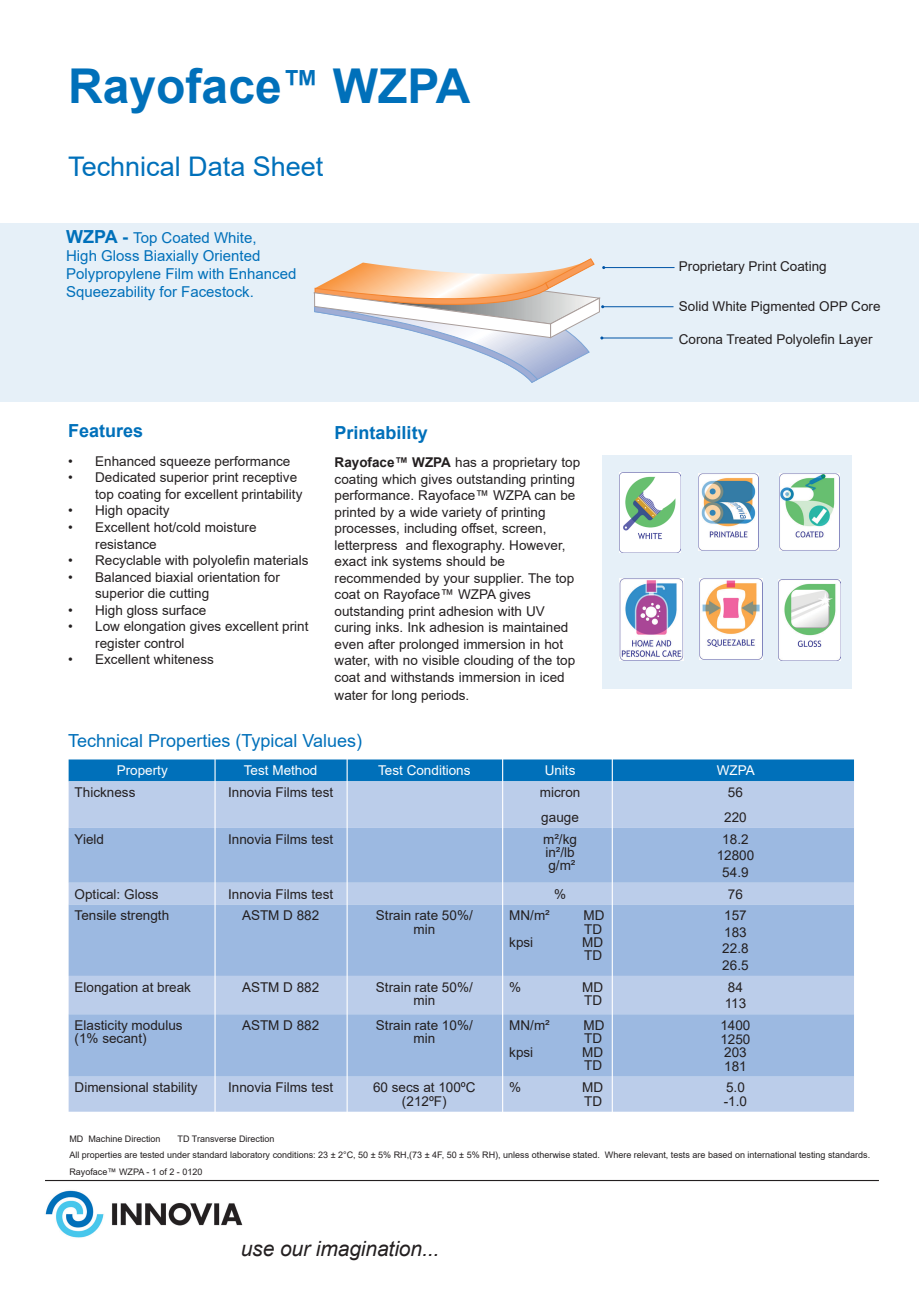
<style>
.page{position:relative;width:919px;height:1289px;background:#fff}
.page>*{position:absolute;margin:0;border:0;box-sizing:border-box;transform-origin:0 0}
.t1{font:700 48px "Arial";color:#0070ba}
.t2{font:27px "Arial";color:#0070ba}
.t3{font:italic 21px "Arial";letter-spacing:-.005em;color:#231f20}
.t4{font:18px "Arial";color:#0070ba}
.t5{font:700 18px "Arial";color:#0070ba}
.t6{font:15px/18px "Arial";color:#0070ba}
.t7{font:13.5px/16.5px "Arial";color:#231f20}
.t8{font:13.5px "Arial";color:#fff}
.t9{font:9px/16.5px "Arial";color:#231f20}
.s1{font-size:37.5px}
.s2{font-weight:700;font-size:18px}
.s3{font-weight:700}
</style>
<div class="page">
<div style="left:0;top:223px;width:918px;height:179px;background:#e6f0f8"></div>
<div style="left:602px;top:455px;width:250px;height:233px;background:#e6f0f8"></div>
<hr style="left:602px;top:306px;width:71px;height:1px;background:#0054a6">
<hr style="left:601px;top:337px;width:71px;height:1px;background:#0054a6">
<hr style="left:603px;top:267px;width:71px;height:1px;background:#0054a6">
<img style="left:779px;top:473px;width:60px;height:77px">
<img style="left:698px;top:473px;width:60px;height:78px">
<img style="left:619px;top:472px;width:61px;height:80px">
<svg style="left:313px;top:258px;width:292px;height:125px"></svg>
<img style="left:619px;top:578px;width:64px;height:83px">
<img style="left:699px;top:578px;width:63px;height:82px">
<img style="left:778px;top:579px;width:62px;height:81px">
<div style="left:69px;top:759px;width:784px;height:22px;background:#0070ba"></div>
<div style="left:69px;top:781px;width:784px;height:330px;background:#bbcdea"></div>
<svg style="left:69px;top:827px;width:784px;height:249px;background:#a4bee3"></svg>
<hr style="left:214px;top:758px;width:1px;height:400px;background:#fff">
<hr style="left:502px;top:752px;width:1px;height:399px;background:#fff">
<hr style="left:611px;top:757px;width:1px;height:400px;background:#fff">
<hr style="left:346px;top:757px;width:1px;height:400px;background:#fff">
<hr style="left:45px;top:1179px;width:833px;height:1px;background:#231f20">
<img style="left:45px;top:1190px;width:198px;height:48px">
<h1 class="t1" style="left:68px;top:52px;width:404px">Rayoface<span class="s1">™</span> WZPA</h1>
<h2 class="t2" style="left:68px;top:148px;width:257px">Technical Data Sheet</h2>
<p class="t6" style="left:66px;top:228px;width:232px"><span class="s2">WZPA -</span> Top Coated White,<br>High Gloss Biaxially Oriented<br>Polypropylene Film with Enhanced<br>Squeezability for Facestock.</p>
<p class="t7" style="left:678px;top:258px;width:149px">Proprietary Print Coating</p>
<p class="t7" style="left:678px;top:297px;width:203px">Solid White Pigmented OPP Core</p>
<p class="t7" style="left:678px;top:330px;width:195px">Corona Treated Polyolefin Layer</p>
<h3 class="t5" style="left:68px;top:418px;width:77px">Features</h3>
<p class="t7" style="left:68px;top:453px;width:224px">• Enhanced squeeze performance</p>
<p class="t7" style="left:95px;top:469px;width:209px;text-indent:-27px">• Dedicated superior print receptive top coating for excellent printability</p>
<p class="t7" style="left:68px;top:502px;width:103px">• High opacity</p>
<p class="t7" style="left:95px;top:519px;width:163px;text-indent:-27px">• Excellent hot/cold moisture resistance</p>
<p class="t7" style="left:68px;top:552px;width:242px">• Recyclable with polyolefin materials</p>
<p class="t7" style="left:95px;top:568px;width:186px;text-indent:-27px">• Balanced biaxial orientation for superior die cutting</p>
<p class="t7" style="left:68px;top:601px;width:140px">• High gloss surface</p>
<p class="t7" style="left:95px;top:618px;width:215px;text-indent:-27px">• Low elongation gives excellent print register control</p>
<p class="t7" style="left:68px;top:651px;width:147px">• Excellent whiteness</p>
<h3 class="t5" style="left:334px;top:419px;width:95px">Printability</h3>
<p class="t7" style="left:334px;top:454px;width:247px"><span class="s3">Rayoface™ WZPA</span> has a proprietary top coating which gives outstanding printing performance. Rayoface™ WZPA can be printed by a wide variety of printing processes, including offset, screen, letterpress and flexography. However, exact ink systems should be recommended by your supplier. The top coat on Rayoface™ WZPA gives outstanding print adhesion with UV curing inks. Ink adhesion is maintained even after prolonged immersion in hot water, with no visible clouding of the top coat and withstands immersion in iced</p>
<p class="t7" style="left:334px;top:686px;width:136px">water for long periods.</p>
<h3 class="t4" style="left:68px;top:728px;width:295px">Technical Properties (Typical Values)</h3>
<p class="t8" style="left:117px;top:761px;width:53px">Property</p>
<p class="t8" style="left:244px;top:761px;width:75px">Test Method</p>
<p class="t8" style="left:378px;top:761px;width:94px">Test Conditions</p>
<p class="t8" style="left:544px;top:761px;width:32px">Units</p>
<p class="t8" style="left:716px;top:761px;width:39px">WZPA</p>
<p class="t7" style="left:75px;top:784px;width:62px">Thickness</p>
<p class="t7" style="left:228px;top:784px;width:107px">Innovia Films test</p>
<p class="t7" style="left:539px;top:784px;width:42px">micron</p>
<p class="t7" style="left:728px;top:784px;width:17px">56</p>
<p class="t7" style="left:541px;top:808px;width:39px">gauge</p>
<p class="t7" style="left:724px;top:808px;width:24px">220</p>
<p class="t7" style="left:75px;top:830px;width:31px">Yield</p>
<p class="t7" style="left:228px;top:830px;width:107px">Innovia Films test</p>
<p class="t7" style="left:543px;top:832px;width:35px;line-height:13.2px">m2/kg in2/lb g/m2</p>
<p class="t7" style="left:716px;top:830px;width:39px;text-align:center">18.2<br>12800<br>54.9</p>
<p class="t7" style="left:75px;top:885px;width:86px">Optical: Gloss</p>
<p class="t7" style="left:228px;top:885px;width:107px">Innovia Films test</p>
<p class="t7" style="left:554px;top:885px;width:14px">%</p>
<p class="t7" style="left:727px;top:885px;width:17px">76</p>
<p class="t7" style="left:75px;top:907px;width:96px">Tensile strength</p>
<p class="t7" style="left:242px;top:907px;width:79px">ASTM D 882</p>
<p class="t7" style="left:376px;top:908px;width:98px;line-height:13.2px;text-align:center">Strain rate 50%/ min</p>
<p class="t7" style="left:509px;top:907px;width:42px">MN/m2</p>
<p class="t7" style="left:583px;top:908px;width:22px;line-height:13.2px">MD<br>TD</p>
<p class="t7" style="left:509px;top:933px;width:26px">kpsi</p>
<p class="t7" style="left:582px;top:935px;width:22px;line-height:13.2px">MD<br>TD</p>
<p class="t7" style="left:722px;top:907px;width:28px">157<br>183<br>22.8<br>26.5</p>
<p class="t7" style="left:75px;top:978px;width:118px">Elongation at break</p>
<p class="t7" style="left:242px;top:978px;width:79px">ASTM D 882</p>
<p class="t7" style="left:376px;top:980px;width:98px;line-height:13.2px;text-align:center">Strain rate 50%/ min</p>
<p class="t7" style="left:509px;top:978px;width:14px">%</p>
<p class="t7" style="left:582px;top:980px;width:22px;line-height:13.2px">MD<br>TD</p>
<p class="t7" style="left:724px;top:978px;width:23px">84<br>113</p>
<p class="t7" style="left:75px;top:1018px;width:110px;line-height:13.2px">Elasticity modulus (1% secant)</p>
<p class="t7" style="left:242px;top:1017px;width:79px">ASTM D 882</p>
<p class="t7" style="left:376px;top:1018px;width:98px;line-height:13.2px;text-align:center">Strain rate 10%/ min</p>
<p class="t7" style="left:509px;top:1017px;width:42px">MN/m2</p>
<p class="t7" style="left:583px;top:1018px;width:22px;line-height:13.2px">MD<br>TD</p>
<p class="t7" style="left:509px;top:1043px;width:26px">kpsi</p>
<p class="t7" style="left:582px;top:1045px;width:22px;line-height:13.2px">MD<br>TD</p>
<p class="t7" style="left:720px;top:1018px;width:32px;line-height:13.5px">1400<br>1250<br>203<br>181</p>
<p class="t7" style="left:75px;top:1079px;width:125px">Dimensional stability</p>
<p class="t7" style="left:228px;top:1079px;width:107px">Innovia Films test</p>
<p class="t7" style="left:373px;top:1080px;width:104px;line-height:13.2px;text-align:center">60 secs at 100ºC (212ºF)</p>
<p class="t7" style="left:509px;top:1079px;width:14px">%</p>
<p class="t7" style="left:582px;top:1080px;width:22px;line-height:13.2px">MD<br>TD</p>
<p class="t7" style="left:723px;top:1080px;width:25px;line-height:13.2px">5.0 -1.0</p>
<p class="t9" style="left:69px;top:1130px;width:802px;text-indent:108px">TD Transverse Direction<br>All properties are tested under standard laboratory conditions: 23 ± 2°C, 50 ± 5% RH,(73 ± 4F, 50 ± 5% RH), unless otherwise stated. Where relevant, tests are based on international testing standards.<br>Rayoface™ WZPA - 1 of 2 - 0120</p>
<p class="t9" style="left:69px;top:1130px;width:93px">MD Machine Direction</p>
<h3 class="t3" style="left:241px;top:1234px;width:200px">use our imagination...</h3>
</div>
